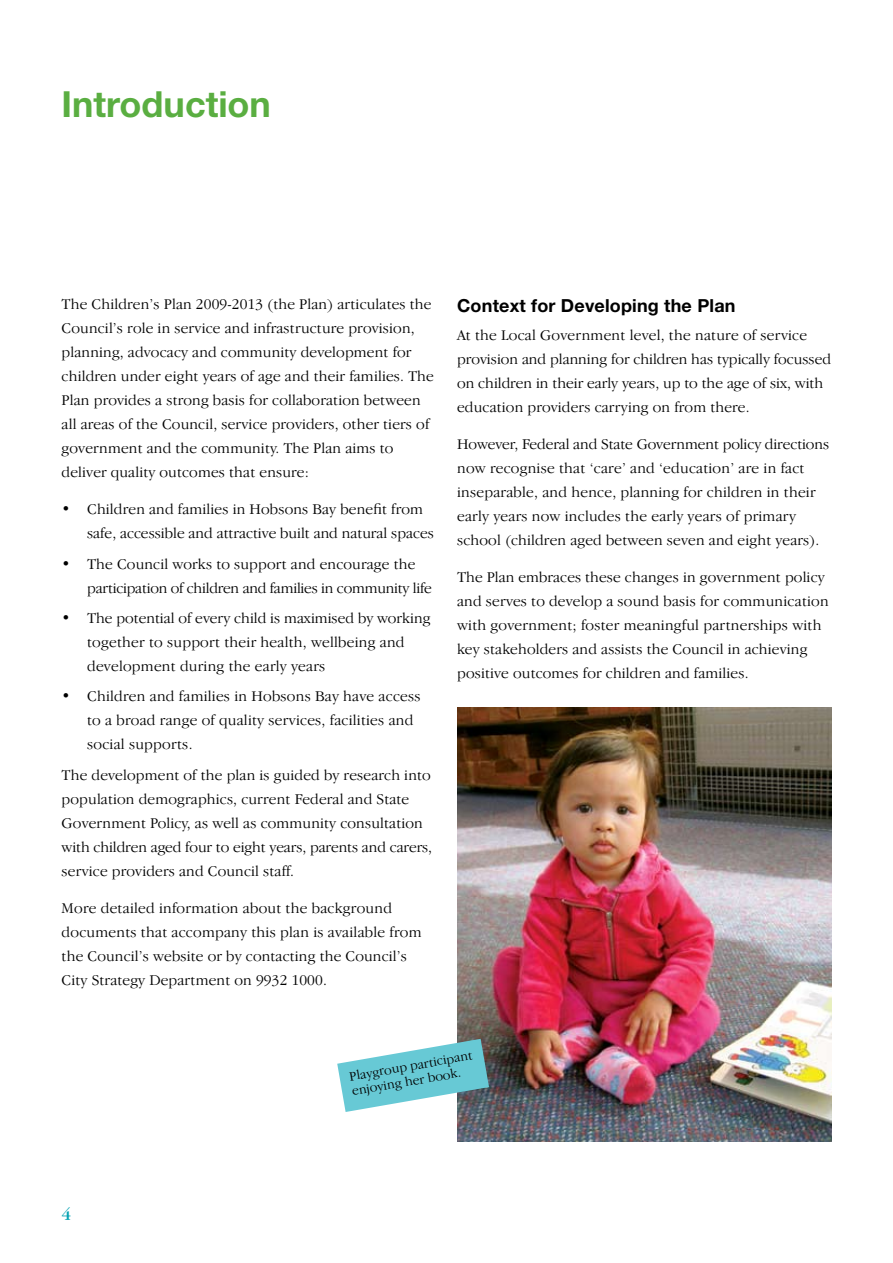
<style>
.page{position:relative;width:893px;height:1263px;background:#fff}
.page>*{position:absolute;margin:0;border:0;box-sizing:border-box;transform-origin:0 0}
.t1{font:700 36px "Helvetica Neue";color:#5aae41}
.t2{font:700 18px "Helvetica Neue";letter-spacing:.01em;color:#000}
.t3{font:300 15.3px/24px "Garamond IT Cby BT";letter-spacing:.01em;color:#000}
.t4{font:300 15.3px/24px "Garamond IT Cby BT";letter-spacing:-.015em;color:#000}
.t5{font:300 13.5px/15px "Garamond IT Cby BT";color:#000}
</style>
<div class="page">
<img style="left:457px;top:707px;width:374px;height:434px">
<svg style="left:337px;top:1039px;width:152px;height:73px"></svg>
<h1 class="t1" style="left:62px;top:82px;width:211px">Introduction</h1>
<p class="t3" style="left:62px;top:292px;width:374px">The Children’s Plan 2009-2013 (the Plan) articulates the Council’s role in service and infrastructure provision, planning, advocacy and community development for children under eight years of age and their families. The Plan provides a strong basis for collaboration between all areas of the Council, service providers, other tiers of government and the community. The Plan aims to deliver quality outcomes that ensure:</p>
<p class="t3" style="left:87px;top:497px;width:348px;text-indent:-26px">• Children and families in Hobsons Bay benefit from safe, accessible and attractive built and natural spaces</p>
<p class="t4" style="left:87px;top:551px;width:346px;text-indent:-26px">• The Council works to support and encourage the participation of children and families in community life</p>
<p class="t3" style="left:87px;top:606px;width:345px;text-indent:-26px">• The potential of every child is maximised by working together to support their health, wellbeing and development during the early years</p>
<p class="t3" style="left:87px;top:684px;width:335px;text-indent:-26px">• Children and families in Hobsons Bay have access to a broad range of quality services, facilities and social supports.</p>
<p class="t3" style="left:62px;top:763px;width:372px">The development of the plan is guided by research into population demographics, current Federal and State Government Policy, as well as community consultation with children aged four to eight years, parents and carers, service providers and Council staff.</p>
<p class="t3" style="left:62px;top:895px;width:361px">More detailed information about the background documents that accompany this plan is available from the Council’s website or by contacting the Council’s City Strategy Department on 9932 1000.</p>
<p class="t2" style="left:457px;top:294px;width:280px">Context for Developing the Plan</p>
<p class="t3" style="left:457px;top:323px;width:375px">At the Local Government level, the nature of service provision and planning for children has typically focussed on children in their early years, up to the age of six, with education providers carrying on from there.</p>
<p class="t3" style="left:457px;top:432px;width:374px">However, Federal and State Government policy directions now recognise that ‘care’ and ‘education’ are in fact inseparable, and hence, planning for children in their early years now includes the early years of primary school (children aged between seven and eight years).</p>
<p class="t3" style="left:457px;top:564px;width:373px">The Plan embraces these changes in government policy and serves to develop a sound basis for communication with government; foster meaningful partnerships with key stakeholders and assists the Council in achieving positive outcomes for children and families.</p>
<p class="t5" style="left:348px;top:1069px;width:126px;rotate:-10deg">Playgroup participant enjoying her book.</p>
</div>
